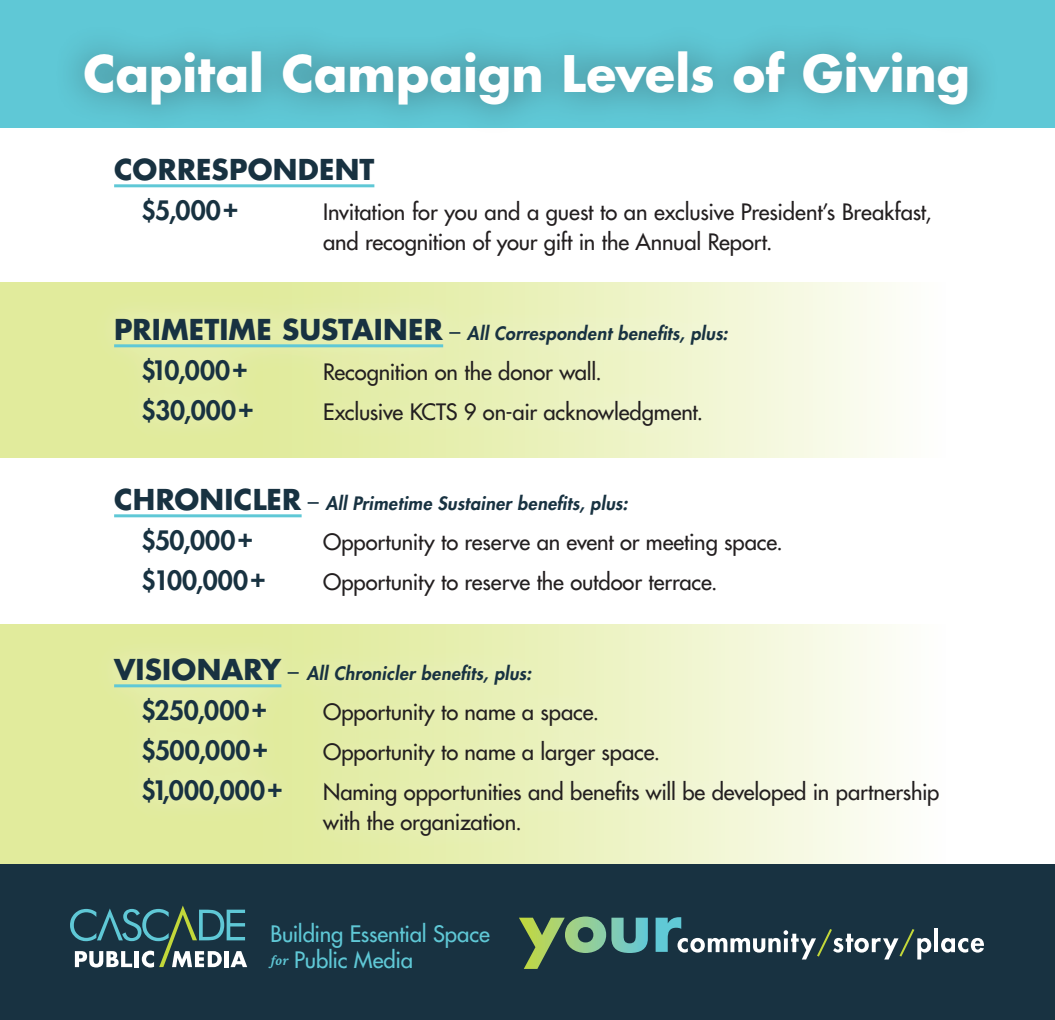
<style>
.page{position:relative;width:1055px;height:1020px;background:#fff}
.page>*{position:absolute;margin:0;border:0;box-sizing:border-box;transform-origin:0 0}
.t1{font:700 49px "Futura Std";color:#fff}
.t2{font:700 28px "Futura Std";letter-spacing:.01em;color:#183241}
.t3{font:800 26px "Futura Std";letter-spacing:.005em;color:#183241}
.t4{font:500 22px/30px "Futura Std";letter-spacing:-.005em;color:#231f20}
.t5{font:500 22px/26.6px "Futura Std";letter-spacing:-.01em;color:#5fc8d6}
.t6{font:italic 800 18px "Futura Std";letter-spacing:.02em;color:#183241}
.s1{font-weight:700;font-style:normal;font-size:28px}
.s2{font-weight:500;font-style:normal;font-size:22px}
</style>
<div class="page">
<div style="left:0;top:0;width:1054px;height:128px;background:#5fc8d6"></div>
<div style="left:0;top:864px;width:1054px;height:156px;background:#183241"></div>
<div style="left:0;top:282px;width:81px;height:176px;background:#e1eb9c"></div>
<div style="left:0;top:624px;width:81px;height:240px;background:#e1eb9c"></div>
<div style="left:82px;top:125px;width:887px;height:740px;background:#fff;opacity:.25"></div>
<hr style="left:114px;top:184px;width:260px;height:3px;background:#5fc8d6">
<hr style="left:114px;top:344px;width:329px;height:3px;background:#5fc8d6">
<hr style="left:114px;top:514px;width:187px;height:3px;background:#5fc8d6">
<hr style="left:114px;top:684px;width:167px;height:3px;background:#5fc8d6">
<div style="left:52px;top:19px;width:948px;height:118px;background:#231f20;opacity:.5"></div>
<svg style="left:70px;top:906px;width:177px;height:62px"></svg>
<hr style="left:934px;top:928px;width:4px;height:24px;background:#fff">
<svg style="left:941px;top:938px;width:43px;height:15px"></svg>
<svg style="left:519px;top:917px;width:412px;height:52px"></svg>
<p class="t1" style="left:83px;top:41px;width:888px">Capital Campaign Levels of Giving</p>
<p class="t2" style="left:114px;top:151px;width:262px">CORRESPONDENT</p>
<p class="t3" style="left:141px;top:194px;width:99px">$5,000+</p>
<p class="t4" style="left:323px;top:197px;width:610px">Invitation for you and a guest to an exclusive President’s Breakfast,</p>
<p class="t4" style="left:323px;top:227px;width:451px">and recognition of your gift in the Annual Report.</p>
<p class="t6" style="left:114px;top:322px;width:615px"><span class="s1">PRIMETIME SUSTAINER</span> <span class="s2">–</span> All Correspondent benefits, plus:</p>
<p class="t3" style="left:141px;top:354px;width:108px">$10,000+</p>
<p class="t4" style="left:323px;top:357px;width:280px">Recognition on the donor wall.</p>
<p class="t3" style="left:141px;top:394px;width:114px">$30,000+</p>
<p class="t4" style="left:323px;top:397px;width:382px">Exclusive KCTS 9 on-air acknowledgment.</p>
<p class="t6" style="left:114px;top:492px;width:515px"><span class="s1">CHRONICLER</span> <span class="s2">–</span> All Primetime Sustainer benefits, plus:</p>
<p class="t3" style="left:141px;top:524px;width:113px">$50,000+</p>
<p class="t4" style="left:323px;top:527px;width:461px">Opportunity to reserve an event or meeting space.</p>
<p class="t3" style="left:141px;top:564px;width:126px">$100,000+</p>
<p class="t4" style="left:323px;top:567px;width:396px">Opportunity to reserve the outdoor terrace.</p>
<p class="t6" style="left:114px;top:662px;width:418px"><span class="s1">VISIONARY</span> <span class="s2">–</span> All Chronicler benefits, plus:</p>
<p class="t3" style="left:141px;top:694px;width:127px">$250,000+</p>
<p class="t4" style="left:323px;top:697px;width:278px">Opportunity to name a space.</p>
<p class="t3" style="left:141px;top:734px;width:128px">$500,000+</p>
<p class="t4" style="left:323px;top:737px;width:339px">Opportunity to name a larger space.</p>
<p class="t3" style="left:141px;top:774px;width:143px">$1,000,000+</p>
<p class="t4" style="left:323px;top:777px;width:618px">Naming opportunities and benefits will be developed in partnership with the organization.</p>
<p class="t5" style="left:270px;top:921px;width:221px">Building Essential Space <sup>for</sup> Public Media</p>
</div>
